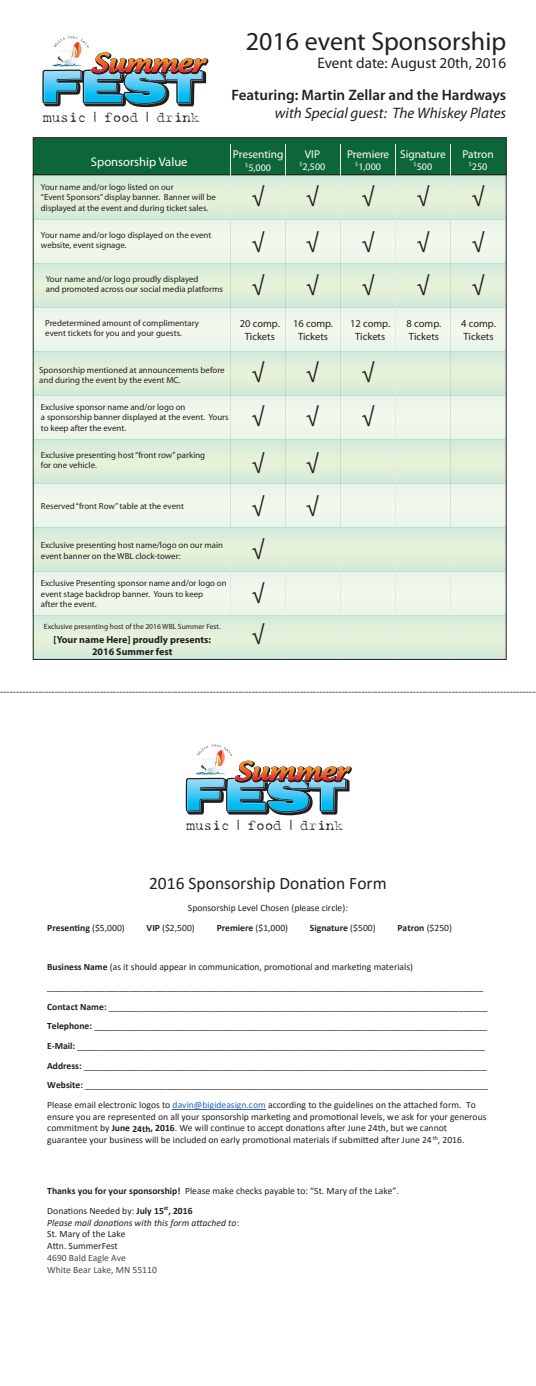
<style>
.page{position:relative;width:536px;height:1386px;background:#fff}
.page>*{position:absolute;margin:0;border:0;box-sizing:border-box;transform-origin:0 0}
.t1{font:25.9px "Myriad Pro";color:#231f20}
.t2{font:22.75px/46.6px "Myriad Pro";color:#231f20}
.t3{font:17.5px "Calibri";color:#231f20}
.t4{font:15.22px "Myriad Pro";color:#231f20}
.t5{font:600 15.14px "Myriad Pro";color:#231f20}
.t6{font:italic 15.14px "Myriad Pro";color:#231f20}
.t7{font:13.65px "Batik";color:#231f20;scale:1.04 1}
.t8{font:12.6px "Myriad Pro";color:#fff}
.t9{font:11.38px "Myriad Pro";color:#fff}
.t10{font:10.5px/12.6px "Myriad Pro";color:#231f20;text-align:center}
.t11{font:10.06px "Myriad Pro";color:#fff}
.t12{font:700 9.97px/12px "Myriad Pro";color:#231f20;text-align:center}
.t13{font:9.62px/19.7px "Calibri";color:#231f20}
.t14{font:italic 9.62px/11.7px "Calibri";color:#231f20}
.t15{font:700 9.62px "Calibri";color:#231f20}
.t16{font:9.62px/11.7px "Calibri";color:#474849}
.t17{font:8.84px/10.6px "Myriad Pro";color:#231f20}
.t18{font:7.52px "Myriad Pro";color:#231f20}
.s1{font-weight:400}
.s2{font-weight:700}
.s3{color:#2865b1}
.s4{font-weight:700;font-size:9.36px}
.s5{font-style:normal}
</style>
<div class="page">
<div style="left:33px;top:528px;width:472px;height:44px;background:#ddeeda"></div>
<div style="left:33px;top:572px;width:472px;height:44px;background:#eef6ec"></div>
<div style="left:33px;top:615px;width:472px;height:44px;background:#ddeeda"></div>
<div style="left:33px;top:175px;width:472px;height:44px;background:#ddeeda"></div>
<div style="left:33px;top:137px;width:473px;height:38px;background:#0c6638;border:1px solid #231f20"></div>
<hr style="left:450px;top:144px;width:1px;height:515px;background:#e6e7e9">
<hr style="left:340px;top:144px;width:1px;height:515px;background:#e6e7e9">
<hr style="left:285px;top:144px;width:1px;height:515px;background:#e6e7e9">
<hr style="left:230px;top:144px;width:1px;height:515px;background:#e6e7e9">
<div style="left:33px;top:219px;width:472px;height:44px;background:#eef6ec"></div>
<div style="left:33px;top:263px;width:472px;height:44px;background:#ddeeda"></div>
<div style="left:33px;top:307px;width:472px;height:44px;background:#eef6ec"></div>
<div style="left:33px;top:352px;width:472px;height:44px;background:#ddeeda"></div>
<div style="left:33px;top:395px;width:472px;height:45px;background:#eef6ec"></div>
<div style="left:33px;top:440px;width:472px;height:44px;background:#ddeeda"></div>
<div style="left:33px;top:483px;width:472px;height:45px;background:#eef6ec"></div>
<img style="left:42px;top:36px;width:166px;height:71px">
<hr style="left:395px;top:144px;width:1px;height:515px;background:#e6e7e9">
<hr style="left:173px;top:1109px;width:93px;height:1px;background:#2865b1">
<img style="left:186px;top:744px;width:166px;height:71px">
<h1 class="t1" style="left:246px;top:25px;width:262px">2016 event Sponsorship</h1>
<h3 class="t7" style="left:43px;top:111px;width:152px">music | food | drink</h3>
<h3 class="t4" style="left:317px;top:53px;width:190px">Event date: August 20th, 2016</h3>
<h3 class="t5" style="left:231px;top:85px;width:276px">Featuring: Martin Zellar and the Hardways</h3>
<h3 class="t6" style="left:275px;top:103px;width:233px">with Special guest: The Whiskey Plates</h3>
<h3 class="t8" style="left:91px;top:154px;width:98px">Sponsorship Value</h3>
<p class="t9" style="left:233px;top:147px;width:52px">Presenting</p>
<p class="t11" style="left:245px;top:161px;width:27px"><sup>$</sup>5,000</p>
<p class="t9" style="left:305px;top:147px;width:17px">VIP</p>
<p class="t11" style="left:299px;top:160px;width:27px"><sup>$</sup>2,500</p>
<p class="t17" style="left:41px;top:181px;width:176px">Your name and/or logo listed on our<br>“Event Sponsors” display banner. Banner will be displayed at the event and during ticket sales.</p>
<h2 class="t2" style="left:251px;top:172px;width:14px">√</h2>
<p class="t17" style="left:41px;top:229px;width:172px">Your name and/or logo displayed on the event website, event signage.</p>
<h2 class="t2" style="left:251px;top:219px;width:14px">√</h2>
<p class="t17" style="left:46px;top:273px;width:178px">Your name and/or logo proudly displayed<br>and promoted across our social media platforms</p>
<h2 class="t2" style="left:251px;top:262px;width:14px">√</h2>
<h2 class="t2" style="left:306px;top:172px;width:14px">√ √</h2>
<h2 class="t2" style="left:306px;top:262px;width:14px">√</h2>
<p class="t9" style="left:347px;top:147px;width:44px">Premiere</p>
<p class="t11" style="left:355px;top:160px;width:27px"><sup>$</sup>1,000</p>
<h2 class="t2" style="left:361px;top:172px;width:14px">√</h2>
<h2 class="t2" style="left:361px;top:221px;width:14px;line-height:42.8px">√ √</h2>
<p class="t9" style="left:400px;top:147px;width:47px">Signature</p>
<h2 class="t2" style="left:416px;top:172px;width:14px">√ √</h2>
<h2 class="t2" style="left:416px;top:262px;width:14px">√</h2>
<p class="t11" style="left:413px;top:160px;width:20px"><sup>$</sup>500</p>
<p class="t9" style="left:462px;top:147px;width:33px">Patron</p>
<h2 class="t2" style="left:471px;top:172px;width:14px">√ √</h2>
<h2 class="t2" style="left:471px;top:262px;width:14px">√</h2>
<p class="t11" style="left:468px;top:160px;width:20px"><sup>$</sup>250</p>
<p class="t17" style="left:45px;top:317px;width:155px">Predetermined amount of complimentary event tickets for you and your guests.</p>
<p class="t10" style="left:240px;top:317px;width:42px">20 comp.<br>Tickets</p>
<p class="t10" style="left:293px;top:317px;width:42px">16 comp.<br>Tickets</p>
<p class="t10" style="left:350px;top:317px;width:42px">12 comp.<br>Tickets</p>
<p class="t10" style="left:406px;top:317px;width:36px;text-align:left">8 comp.<br>Tickets</p>
<p class="t10" style="left:461px;top:317px;width:36px;text-align:left">4 comp.<br>Tickets</p>
<p class="t17" style="left:39px;top:364px;width:187px">Sponsorship mentioned at announcements before and during the event by the event MC.</p>
<h2 class="t2" style="left:251px;top:349px;width:14px">√</h2>
<h2 class="t2" style="left:306px;top:349px;width:14px">√</h2>
<h2 class="t2" style="left:361px;top:349px;width:14px">√</h2>
<p class="t17" style="left:41px;top:401px;width:189px">Exclusive sponsor name and/or logo on<br>a sponsorship banner displayed at the event. Yours to keep after the event.</p>
<h2 class="t2" style="left:251px;top:393px;width:14px">√</h2>
<p class="t17" style="left:41px;top:449px;width:166px">Exclusive presenting host“front row” parking for one vehicle.</p>
<h2 class="t2" style="left:251px;top:439px;width:14px">√</h2>
<p class="t17" style="left:41px;top:501px;width:144px">Reserved“front Row” table at the event</p>
<h2 class="t2" style="left:251px;top:483px;width:14px">√</h2>
<p class="t17" style="left:41px;top:540px;width:184px">Exclusive presenting host name/logo on our main event banner on the WBL clock-tower:</p>
<h2 class="t2" style="left:251px;top:526px;width:14px">√</h2>
<p class="t17" style="left:41px;top:578px;width:187px">Exclusive Presenting sponsor name and/or logo on event stage backdrop banner. Yours to keep<br>after the event.</p>
<h2 class="t2" style="left:251px;top:570px;width:14px">√</h2>
<p class="t18" style="left:44px;top:622px;width:178px">Exclusive presenting host of the 2016 WBL Summer Fest.</p>
<p class="t12" style="left:53px;top:633px;width:159px">[Your name Here] proudly presents:<br>2016 Summer fest</p>
<h2 class="t2" style="left:251px;top:611px;width:14px">√</h2>
<h2 class="t2" style="left:306px;top:393px;width:14px">√</h2>
<h2 class="t2" style="left:306px;top:439px;width:14px">√</h2>
<h2 class="t2" style="left:306px;top:483px;width:14px">√</h2>
<h2 class="t2" style="left:361px;top:393px;width:14px">√</h2>
<p class="t10" style="left:0;top:685px;width:537px">----------------------------------------------------------------------------------------------------------------------------------------------------------------------</p>
<h3 class="t7" style="left:186px;top:820px;width:152px">music | food | drink</h3>
<h3 class="t3" style="left:149px;top:871px;width:239px">2016 Sponsorship Donation Form</h3>
<p class="t13" style="left:188px;top:898px;width:161px">Sponsorship Level Chosen (please circle):</p>
<p class="t15" style="left:47px;top:921px;width:79px">Presenting <span class="s1">($5,000)</span></p>
<p class="t13" style="left:146px;top:918px;width:50px"><span class="s2">VIP</span> ($2,500)</p>
<p class="t15" style="left:216px;top:921px;width:73px">Premiere <span class="s1">($1,000)</span></p>
<p class="t15" style="left:310px;top:921px;width:67px">Signature <span class="s1">($500)</span></p>
<p class="t15" style="left:397px;top:921px;width:56px">Patron <span class="s1">($250)</span></p>
<p class="t13" style="left:47px;top:957px;width:442px"><span class="s2">Business Name</span> (as it should appear in communication, promotional and marketing materials) ___________________________________________________________________________________________ <span class="s2">Contact Name:</span> _______________________________________________________________________________ <span class="s2">Telephone:</span> __________________________________________________________________________________ <span class="s2">E-Mail:</span> _____________________________________________________________________________________ <span class="s2">Address:</span> ____________________________________________________________________________________ <span class="s2">Website:</span> ____________________________________________________________________________________ Please email electronic logos to <span class="s3">davin@bigideasign.com</span> according to the guidelines on the attached form. To</p>
<p class="t13" style="left:47px;top:1110px;width:440px;line-height:11.7px">ensure you are represented on all your sponsorship marketing and promotional levels, we ask for your generous commitment by <span class="s2">June</span> <span class="s4">24th</span><span class="s2">, 2016</span>. We will continue to accept donations after June 24th, but we cannot guarantee your business will be included on early promotional materials if submitted after June 24<sup>th</sup>, 2016.</p>
<p class="t13" style="left:47px;top:1181px;width:353px"><span class="s2">Thanks you for your sponsorship!</span> Please make checks payable to: “St. Mary of the Lake”.<br>Donations Needed by: <span class="s2">July 15</span><sup>st</sup><span class="s2">, 2016</span></p>
<p class="t14" style="left:47px;top:1216px;width:193px">Please mail donations with this form attached to<span class="s5">:<br>St. Mary of the Lake<br>Attn. SummerFest</span></p>
<p class="t16" style="left:47px;top:1252px;width:111px">4690 Bald Eagle Ave<br>White Bear Lake, MN 55110</p>
</div>
